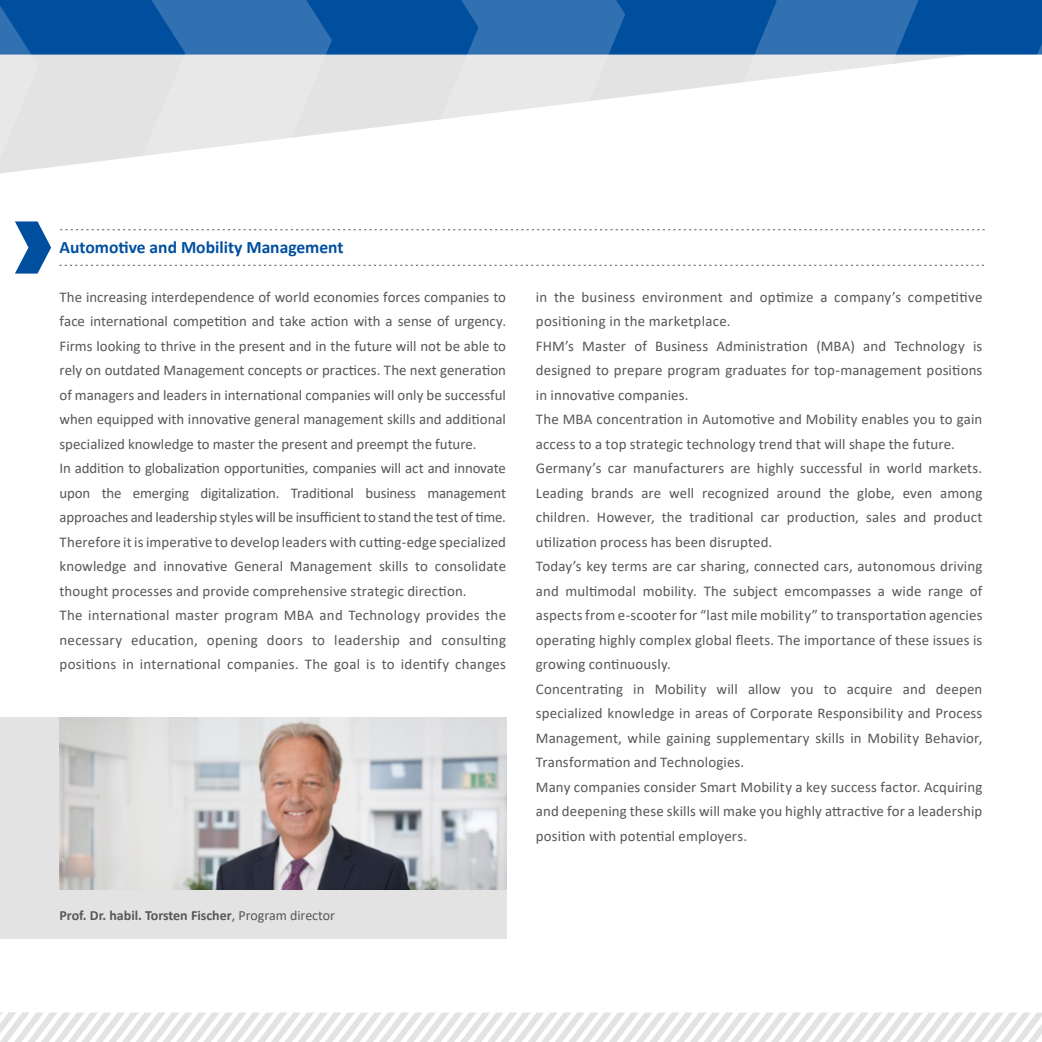
<style>
.page{position:relative;width:1042px;height:1042px;background:#fff}
.page>*{position:absolute;margin:0;border:0;box-sizing:border-box;transform-origin:0 0}
.t1{font:700 17.5px "Calibri";color:#004f9f}
.t2{font:14.88px/24.5px "Calibri";letter-spacing:.005em;color:#575756}
.t3{font:700 14px "Calibri";color:#575756}
.s1{font-weight:400}
</style>
<div class="page">
<svg style="left:51px;top:55px;width:911px;height:112px"></svg>
<div style="left:0;top:0;width:1042px;height:55px;background:#004f9f"></div>
<svg style="left:0;top:1012px;width:1042px;height:30px"></svg>
<svg style="left:674px;top:0;width:249px;height:167px"></svg>
<svg style="left:82px;top:0;width:250px;height:167px;fill:#e3e3e3"></svg>
<svg style="left:967px;top:44px;width:75px;height:11px"></svg>
<svg style="left:376px;top:0;width:249px;height:167px"></svg>
<svg style="left:0;top:6px;width:51px;height:268px"></svg>
<svg style="left:60px;top:229px;width:924px;height:1px"></svg>
<svg style="left:60px;top:265px;width:924px;height:1px"></svg>
<div style="left:0;top:717px;width:506px;height:222px;background:#e3e3e3"></div>
<img style="left:60px;top:717px;width:446px;height:173px">
<p class="t1" style="left:60px;top:235px;width:285px">Automotive and Mobility Management</p>
<p class="t2" style="left:60px;top:284px;width:448px">The increasing interdependence of world economies forces companies to face international competition and take action with a sense of urgency.<br>Firms looking to thrive in the present and in the future will not be able to rely on outdated Management concepts or practices. The next generation of managers and leaders in international companies will only be successful when equipped with innovative general management skills and additional specialized knowledge to master the present and preempt the future.<br>In addition to globalization opportunities, companies will act and innovate upon the emerging digitalization. Traditional business management approaches and leadership styles will be insufficient to stand the test of time.<br>Therefore it is imperative to develop leaders with cutting-edge specialized knowledge and innovative General Management skills to consolidate thought processes and provide comprehensive strategic direction.<br>The international master program MBA and Technology provides the necessary education, opening doors to leadership and consulting positions in international companies. The goal is to identify changes</p>
<p class="t2" style="left:536px;top:284px;width:448px">in the business environment and optimize a company’s competitive positioning in the marketplace.<br>FHM’s Master of Business Administration (MBA) and Technology is designed to prepare program graduates for top-management positions in innovative companies.<br>The MBA concentration in Automotive and Mobility enables you to gain access to a top strategic technology trend that will shape the future.<br>Germany’s car manufacturers are highly successful in world markets.<br>Leading brands are well recognized around the globe, even among children. However, the traditional car production, sales and product utilization process has been disrupted.<br>Today’s key terms are car sharing, connected cars, autonomous driving and multimodal mobility. The subject emcompasses a wide range of aspects from e-scooter for “last mile mobility” to transportation agencies operating highly complex global fleets. The importance of these issues is growing continuously.<br>Concentrating in Mobility will allow you to acquire and deepen specialized knowledge in areas of Corporate Responsibility and Process Management, while gaining supplementary skills in Mobility Behavior, Transformation and Technologies.<br>Many companies consider Smart Mobility a key success factor. Acquiring and deepening these skills will make you highly attractive for a leadership position with potential employers.</p>
<p class="t3" style="left:60px;top:905px;width:277px">Prof. Dr. habil. Torsten Fischer<span class="s1">, Program director</span></p>
</div>
